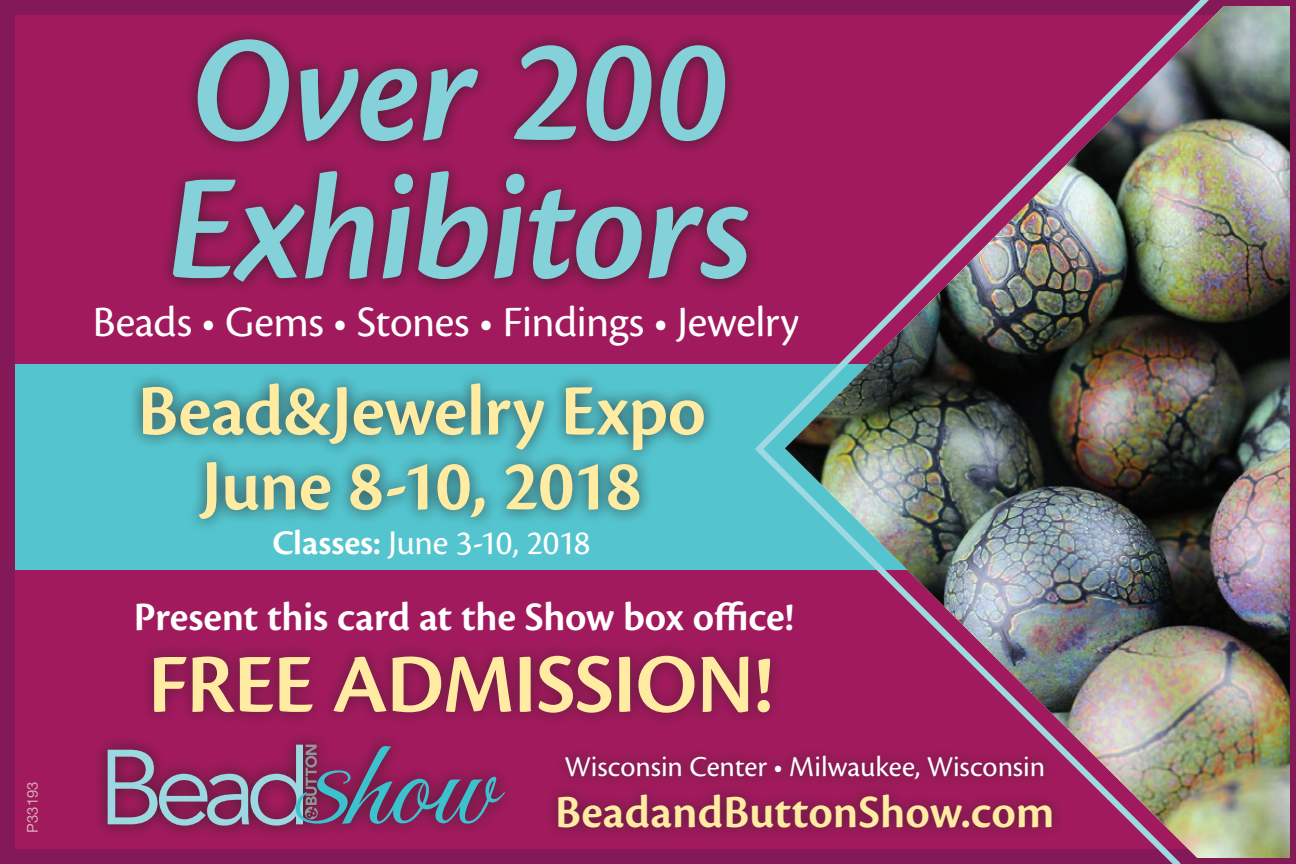
<style>
.page{position:relative;width:1296px;height:864px;background:#a11a5d}
.page>*{position:absolute;margin:0;border:0;box-sizing:border-box;transform-origin:0 0}
.t1{font:italic 600 156px/138px "Cronos Pro";letter-spacing:-.01em;color:#84d1d9}
.t2{font:600 87px "Cronos Pro";letter-spacing:-.01em;color:#ffeba2}
.t3{font:600 75px/75px "Cronos Pro";letter-spacing:-.01em;color:#ffeba2;text-align:center}
.t4{font:600 48px "Cronos Pro";color:#ffeba2}
.t5{font:45px "Cronos Pro";letter-spacing:-.01em;color:#fff}
.t6{font:600 42px "Cronos Pro";letter-spacing:-.01em;color:#fff}
.t7{font:36px "Cronos Pro";letter-spacing:-.02em;color:#fff}
.t8{font:30px "Cronos Pro";color:#fff}
.t9{font:15px "Helvetica Neue LT Std";color:#d6a7b4}
.s1{font-weight:600}
</style>
<div class="page">
<div style="left:0;top:364px;width:1296px;height:206px;background:#54c5cf"></div>
<div style="left:0;top:0;width:1296px;height:864px;border:15px solid #841958"></div>
<img style="left:753px;top:0;width:421px;height:864px">
<div style="left:93px;top:729px;width:425px;height:111px;background:#231f20;opacity:.75"></div>
<svg style="left:108px;top:742px;width:397px;height:84px"></svg>
<img style="left:1174px;top:0;width:122px;height:864px">
<div style="left:128px;top:369px;width:590px;height:164px;background:#231f20;opacity:.75"></div>
<div style="left:545px;top:743px;width:521px;height:98px;background:#231f20;opacity:.6"></div>
<div style="left:139px;top:641px;width:645px;height:86px;background:#231f20;opacity:.5"></div>
<div style="left:159px;top:25px;width:604px;height:270px;background:#231f20;opacity:.75"></div>
<p class="t9" style="left:23px;top:833px;width:53px;rotate:-90deg">P33193</p>
<h1 class="t1" style="left:166px;top:25px;width:589px">Over 200<br>Exhibitors</h1>
<h3 class="t5" style="left:93px;top:296px;width:708px">Beads • Gems • Stones • Findings • Jewelry</h3>
<h3 class="t3" style="left:138px;top:374px;width:570px">Bead&amp;Jewelry Expo<br>June 8-10, 2018</h3>
<p class="t7" style="left:272px;top:522px;width:320px"><span class="s1">Classes:</span> June 3-10, 2018</p>
<h3 class="t6" style="left:134px;top:592px;width:662px">Present this card at the Show box office!</h3>
<h2 class="t2" style="left:148px;top:634px;width:627px">FREE ADMISSION!</h2>
<p class="t8" style="left:565px;top:749px;width:482px">Wisconsin Center • Milwaukee, Wisconsin</p>
<h3 class="t4" style="left:555px;top:785px;width:501px">BeadandButtonShow.com</h3>
</div>
